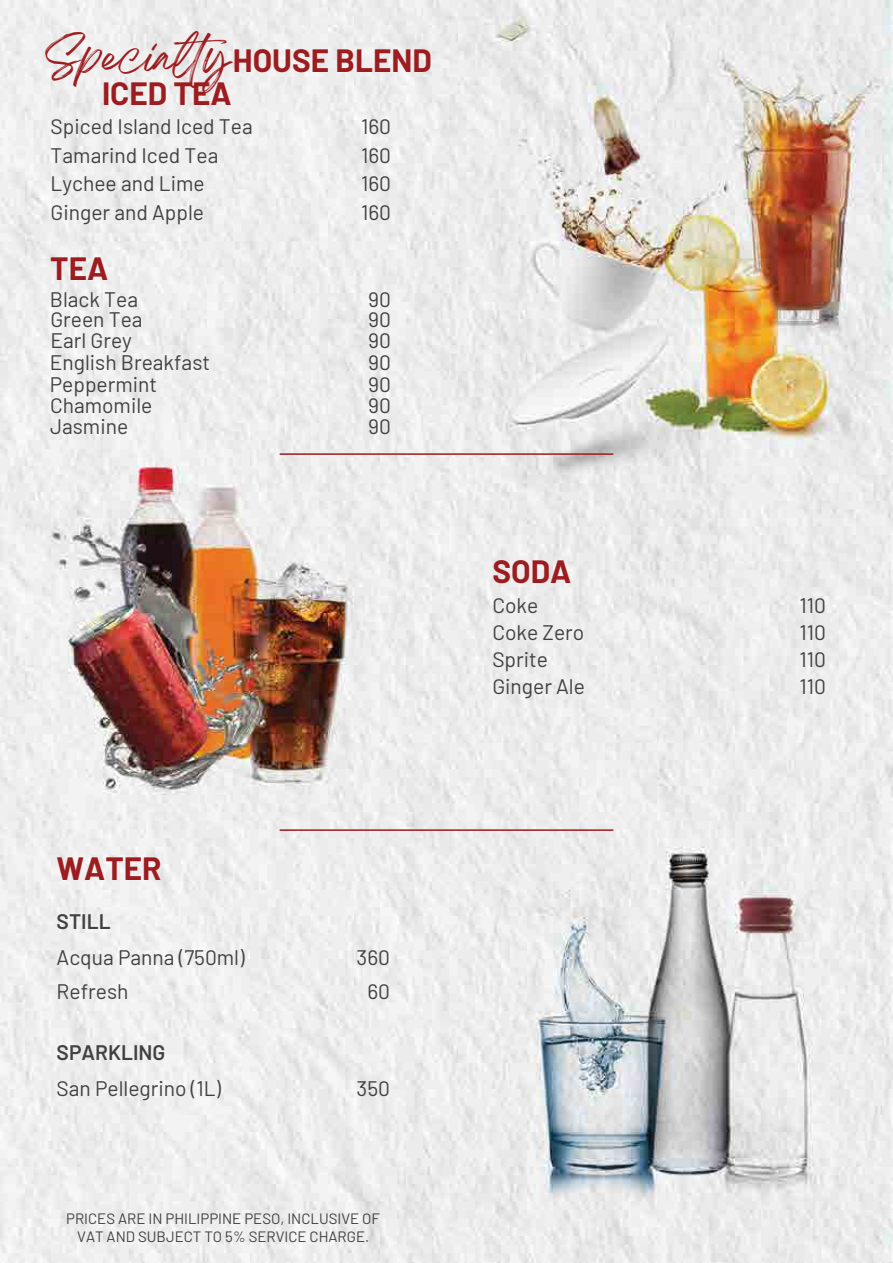
<style>
.page{position:relative;width:893px;height:1263px;background:#fff}
.page>*{position:absolute;margin:0;border:0;box-sizing:border-box;transform-origin:0 0}
.t1{font:37.35px "Breathing Personal Use";color:#9c1c1f}
.t2{font:700 31.5px "Barlow";color:#9c1c1f}
.t3{font:21px/28.5px "Barlow";color:#414042}
.t4{font:600 21px "Barlow";color:#414042}
.t5{font:15px/18px "Barlow";color:#414042;text-align:center}
</style>
<div class="page">
<img style="left:0;top:0;width:893px;height:1263px">
<hr style="left:280px;top:453px;width:333px;height:2px;background:#9c1c1f">
<hr style="left:280px;top:829px;width:333px;height:2px;background:#9c1c1f">
<h1 class="t1" style="left:45px;top:45px;width:200px">Specialty</h1>
<h2 class="t2" style="left:233px;top:38px;width:200px">HOUSE BLEND</h2>
<h2 class="t2" style="left:102px;top:70px;width:131px">ICED TEA</h2>
<p class="t3" style="left:51px;top:111px;width:204px">Spiced Island Iced Tea<br>Tamarind Iced Tea<br>Lychee and Lime<br>Ginger and Apple</p>
<p class="t3" style="left:361px;top:111px;width:32px;text-align:justify">160<br>160<br>160<br>160</p>
<h2 class="t2" style="left:50px;top:246px;width:59px">TEA</h2>
<p class="t3" style="left:50px;top:288px;width:94px;line-height:19.8px">Black Tea<br>Green Tea</p>
<p class="t3" style="left:50px;top:350px;width:162px;line-height:21.8px">English Breakfast<br>Peppermint</p>
<p class="t3" style="left:368px;top:287px;width:24px;line-height:21.3px;text-align:justify">90<br>90<br>90<br>90<br>90</p>
<p class="t3" style="left:50px;top:324px;width:83px">Earl Grey</p>
<p class="t3" style="left:50px;top:390px;width:104px">Chamomile</p>
<p class="t3" style="left:368px;top:390px;width:24px">90</p>
<p class="t3" style="left:50px;top:410px;width:80px">Jasmine</p>
<p class="t3" style="left:368px;top:410px;width:24px">90</p>
<h2 class="t2" style="left:492px;top:549px;width:80px">SODA</h2>
<p class="t3" style="left:492px;top:590px;width:94px;line-height:27px">Coke<br>Coke Zero<br>Sprite<br>Ginger Ale</p>
<p class="t3" style="left:799px;top:590px;width:28px;line-height:27px;text-align:justify">110<br>110<br>110<br>110</p>
<h2 class="t2" style="left:57px;top:846px;width:106px">WATER</h2>
<p class="t4" style="left:57px;top:906px;width:56px">STILL</p>
<p class="t3" style="left:57px;top:942px;width:189px">Acqua Panna (750ml)</p>
<p class="t3" style="left:357px;top:942px;width:35px">360</p>
<p class="t3" style="left:57px;top:975px;width:73px">Refresh</p>
<p class="t3" style="left:367px;top:975px;width:24px">60</p>
<p class="t4" style="left:57px;top:1037px;width:110px">SPARKLING</p>
<p class="t3" style="left:57px;top:1073px;width:166px">San Pellegrino (1L)</p>
<p class="t3" style="left:357px;top:1073px;width:35px">350</p>
<p class="t5" style="left:66px;top:1208px;width:315px">PRICES ARE IN PHILIPPINE PESO, INCLUSIVE OF<br>VAT AND SUBJECT TO 5% SERVICE CHARGE.</p>
</div>
